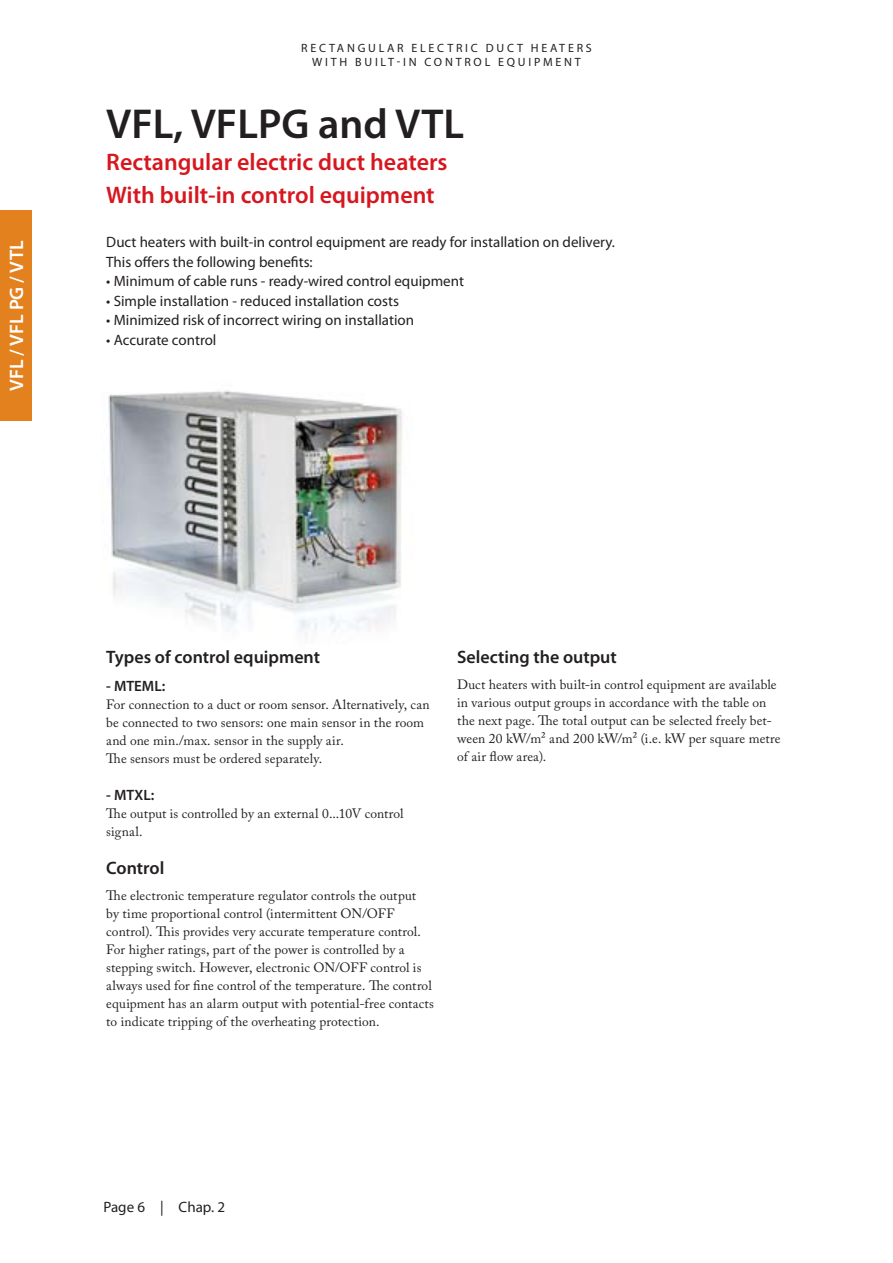
<style>
.page{position:relative;width:893px;height:1263px;background:#fff}
.page>*{position:absolute;margin:0;border:0;box-sizing:border-box;transform-origin:0 0}
.t1{font:600 42px "Myriad Pro";color:#231f20}
.t2{font:600 24px/32.5px "Myriad Pro";color:#d7171f}
.t3{font:600 19.5px "Myriad Pro";color:#fff}
.t4{font:600 18px "Myriad Pro";color:#231f20}
.t5{font:15px/19.5px "Myriad Pro";color:#231f20}
.t6{font:600 15px "Myriad Pro";color:#231f20}
.t7{font:13.5px/18px "Adobe Caslon Pro";letter-spacing:.01em;color:#231f20}
.t8{font:12px "Myriad Pro";letter-spacing:.23em;color:#231f20}
</style>
<div class="page">
<div style="left:0;top:210px;width:32px;height:211px;background:#e4811f"></div>
<img style="left:108px;top:390px;width:295px;height:247px">
<h3 class="t3" style="left:4px;top:391px;width:152px;rotate:-90deg">VFL / VFL PG / VTL</h3>
<p class="t8" style="left:301px;top:40px;width:19px">Recta</p>
<p class="t8" style="left:347px;top:40px;width:50px">ngular</p>
<p class="t8" style="left:412px;top:40px;width:27px">electric</p>
<p class="t8" style="left:486px;top:40px;width:31px">duct</p>
<p class="t8" style="left:531px;top:40px;width:20px">heater</p>
<p class="t8" style="left:586px;top:40px;width:7px">s</p>
<p class="t8" style="left:312px;top:54px;width:153px">Wit h built-in co ntro</p>
<p class="t8" style="left:485px;top:54px;width:53px">l equipme</p>
<p class="t8" style="left:564px;top:54px;width:16px">nt</p>
<h1 class="t1" style="left:106px;top:97px;width:359px">VFL, VFLPG and VTL</h1>
<h2 class="t2" style="left:106px;top:145px;width:343px">Rectangular electric duct heaters<br>With built-in control equipment</h2>
<p class="t5" style="left:106px;top:232px;width:510px">Duct heaters with built-in control equipment are ready for installation on delivery.<br>This offers the following benefits:</p>
<p class="t5" style="left:106px;top:271px;width:359px">• Minimum of cable runs - ready-wired control equipment</p>
<p class="t5" style="left:106px;top:291px;width:294px">• Simple installation - reduced installation costs</p>
<p class="t5" style="left:106px;top:310px;width:309px">• Minimized risk of incorrect wiring on installation</p>
<p class="t5" style="left:106px;top:330px;width:112px">• Accurate control</p>
<h3 class="t4" style="left:106px;top:645px;width:215px">Types of control equipment</h3>
<p class="t6" style="left:106px;top:676px;width:60px">- MTEML:</p>
<p class="t7" style="left:106px;top:695px;width:325px">For connection to a duct or room sensor. Alternatively, can be connected to two sensors: one main sensor in the room and one min./max. sensor in the supply air.<br>The sensors must be ordered separately.</p>
<p class="t6" style="left:106px;top:786px;width:50px">- MTXL:</p>
<p class="t7" style="left:106px;top:804px;width:299px">The output is controlled by an external 0...10V control signal.</p>
<h3 class="t4" style="left:106px;top:856px;width:59px">Control</h3>
<p class="t7" style="left:106px;top:886px;width:329px">The electronic temperature regulator controls the output<br>by time proportional control (intermittent ON/OFF control). This provides very accurate temperature control.<br>For higher ratings, part of the power is controlled by a stepping switch. However, electronic ON/OFF control is always used for fine control of the temperature. The control equipment has an alarm output with potential-free contacts to indicate tripping of the overheating protection.</p>
<h3 class="t4" style="left:457px;top:645px;width:161px">Selecting the output</h3>
<p class="t7" style="left:457px;top:675px;width:325px">Duct heaters with built-in control equipment are available in various output groups in accordance with the table on the next page. The total output can be selected freely bet&shy;ween 20 kW/m² and 200 kW/m² (i.e. kW per square metre of air flow area).</p>
<p class="t5" style="left:103px;top:1197px;width:32px">Page</p>
<p class="t5" style="left:160px;top:1197px;width:65px">| Chap. 2</p>
</div>
